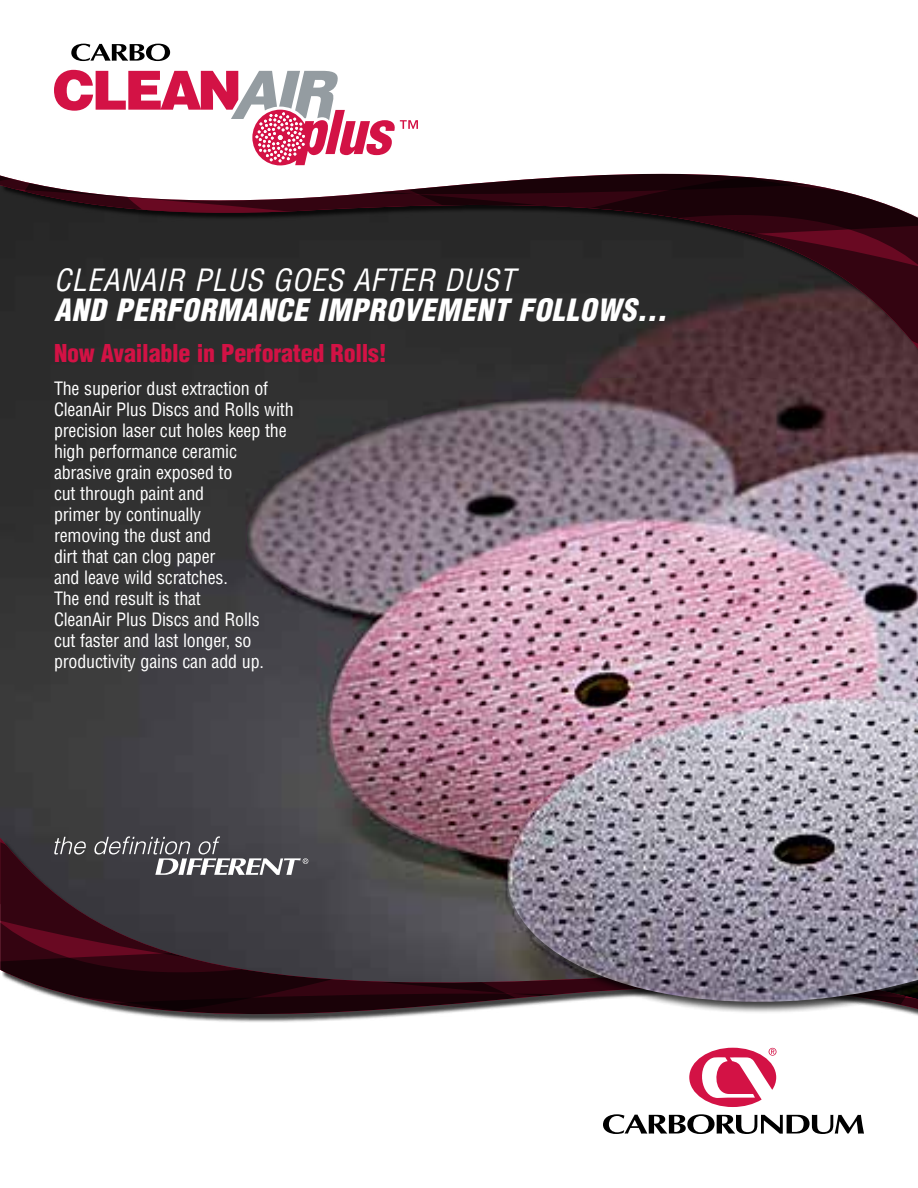
<style>
.page{position:relative;width:918px;height:1188px;background:#fff}
.page>*{position:absolute;margin:0;border:0;box-sizing:border-box;transform-origin:0 0}
.t1{font:italic 900 condensed 30px "Helvetica LT Std";letter-spacing:.025em;color:#fff}
.t2{font:italic condensed 30px "Helvetica LT Std";letter-spacing:.025em;color:#fff}
.t3{font:900 condensed 24px "Helvetica LT Std";letter-spacing:-.01em;color:#d31245}
.t4{font:condensed 18px/21px "Helvetica LT Std";letter-spacing:-.01em;color:#fff}
</style>
<div class="page">
<img style="left:0;top:349px;width:918px;height:489px">
<img style="left:247px;top:378px;width:671px;height:460px">
<svg style="left:54px;top:837px;width:33px;height:1px"></svg>
<svg style="left:94px;top:836px;width:214px;height:2px"></svg>
<div style="left:1px;top:175px;width:917px;height:199px;background:#000;opacity:.75"></div>
<svg style="left:0;top:225px;width:918px;height:124px;background:#2f2829"></svg>
<svg style="left:0;top:174px;width:918px;height:51px"></svg>
<svg style="left:0;top:838px;width:505px;height:124px;background:#493f45"></svg>
<svg style="left:0;top:962px;width:505px;height:60px"></svg>
<svg style="left:71px;top:44px;width:99px;height:17px"></svg>
<svg style="left:54px;top:70px;width:364px;height:95px"></svg>
<svg style="left:603px;top:1114px;width:261px;height:20px"></svg>
<svg style="left:689px;top:1048px;width:88px;height:59px"></svg>
<img style="left:508px;top:699px;width:410px;height:317px">
<hr style="left:0;top:0;width:918px;height:1px;background:#8dc63f">
<h1 class="t2" style="left:54px;top:261px;width:462px">CLEANAIR PLUS GOES AFTER DUST</h1>
<h1 class="t1" style="left:54px;top:291px;width:614px">AND PERFORMANCE IMPROVEMENT FOLLOWS…</h1>
<h2 class="t3" style="left:54px;top:338px;width:334px">Now Available in Perforated Rolls!</h2>
<p class="t4" style="left:54px;top:377px;width:241px">The superior dust extraction of<br>CleanAir Plus Discs and Rolls with precision laser cut holes keep the high performance ceramic abrasive grain exposed to<br>cut through paint and<br>primer by continually<br>removing the dust and<br>dirt that can clog paper<br>and leave wild scratches.<br>The end result is that<br>CleanAir Plus Discs and Rolls<br>cut faster and last longer, so productivity gains can add up.</p>
</div>
